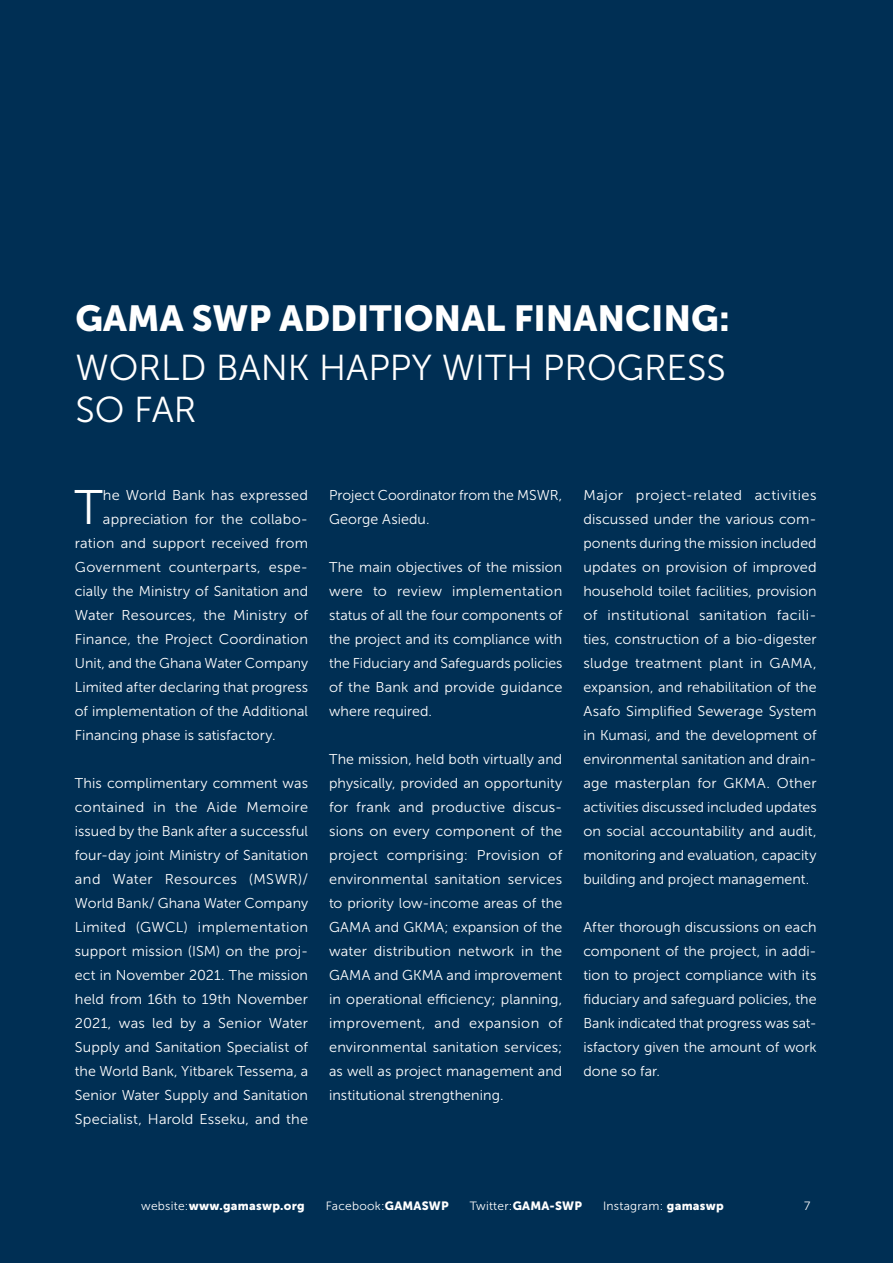
<style>
.page{position:relative;width:893px;height:1263px;background:#002f54}
.page>*{position:absolute;margin:0;border:0;box-sizing:border-box;transform-origin:0 0}
.t1{font:48.45px "Museo Sans 300";color:#fff}
.t2{font:36px/42px "Museo Sans 300";color:#fff}
.t3{font:36px "Museo Sans 900";color:#fff}
.t4{font:14.25px/24px "Museo Sans 300";letter-spacing:.005em;color:#fff;text-align:justify}
.t5{font:12px "Museo Sans 300";letter-spacing:.02em;color:#fff}
.t6{font:12px "Museo Sans 900";letter-spacing:.02em;color:#fff}
.s1{font-family:"Museo Sans 300"}
.s2{font-family:"Museo Sans 900"}
</style>
<div class="page">
<h2 class="t3" style="left:76px;top:298px;width:656px">GAMA SWP ADDITIONAL FINANCING:</h2>
<h2 class="t2" style="left:76px;top:346px;width:652px">WORLD BANK HAPPY WITH PROGRESS<br>SO FAR</h2>
<h1 class="t1" style="left:74px;top:481px;width:30px">T</h1>
<p class="t4" style="left:103px;top:483px;width:207px">he World Bank has expressed</p>
<p class="t4" style="left:103px;top:507px;width:207px">appreciation for the collabo-</p>
<p class="t4" style="left:75px;top:531px;width:235px">ration and support received from</p>
<p class="t4" style="left:75px;top:555px;width:235px">Government counterparts, espe-</p>
<p class="t4" style="left:75px;top:579px;width:235px">cially the Ministry of Sanitation and</p>
<p class="t4" style="left:75px;top:603px;width:235px">Water Resources, the Ministry of</p>
<p class="t4" style="left:75px;top:627px;width:235px">Finance, the Project Coordination</p>
<p class="t4" style="left:75px;top:651px;width:235px">Unit, and the Ghana Water Company</p>
<p class="t4" style="left:75px;top:675px;width:235px">Limited after declaring that progress</p>
<p class="t4" style="left:75px;top:699px;width:235px">of implementation of the Additional</p>
<p class="t4" style="left:75px;top:723px;width:202px">Financing phase is satisfactory.</p>
<p class="t4" style="left:75px;top:771px;width:235px">This complimentary comment was contained in the Aide Memoire issued by the Bank after a successful four-day joint Ministry of Sanitation and Water Resources (MSWR)/ World Bank/ Ghana Water Company Limited (GWCL) implementation support mission (ISM) on the proj&shy;ect in November 2021. The mission held from 16th to 19th November 2021, was led by a Senior Water Supply and Sanitation Specialist of the World Bank, Yitbarek Tessema, a Senior Water Supply and Sanitation Specialist, Harold Esseku, and the</p>
<p class="t4" style="left:329px;top:483px;width:235px">Project Coordinator from the MSWR,<br>George Asiedu.</p>
<p class="t4" style="left:329px;top:555px;width:235px">The main objectives of the mission were to review implementation status of all the four components of the project and its compliance with the Fiduciary and Safeguards policies of the Bank and provide guidance where required.</p>
<p class="t4" style="left:329px;top:747px;width:235px">The mission, held both virtually and physically, provided an opportunity for frank and productive discus&shy;sions on every component of the project comprising: Provision of environmental sanitation services to priority low-income areas of the GAMA and GKMA; expansion of the water distribution network in the GAMA and GKMA and improvement in operational efficiency; planning, improvement, and expansion of environmental sanitation services; as well as project management and institutional strengthening.</p>
<p class="t4" style="left:583px;top:483px;width:235px">Major project-related activities discussed under the various com&shy;ponents during the mission included updates on provision of improved household toilet facilities, provision of institutional sanitation facili&shy;ties, construction of a bio-digester sludge treatment plant in GAMA, expansion, and rehabilitation of the Asafo Simplified Sewerage System in Kumasi, and the development of environmental sanitation and drain&shy;age masterplan for GKMA. Other activities discussed included updates on social accountability and audit, monitoring and evaluation, capacity building and project management.</p>
<p class="t4" style="left:583px;top:915px;width:235px">After thorough discussions on each component of the project, in addi&shy;tion to project compliance with its fiduciary and safeguard policies, the Bank indicated that progress was sat&shy;isfactory given the amount of work done so far.</p>
<p class="t6" style="left:141px;top:1199px;width:165px"><span class="s1">website:</span>www.gamaswp.org</p>
<p class="t5" style="left:326px;top:1199px;width:125px">Facebook:<span class="s2">GAMASWP</span></p>
<p class="t5" style="left:470px;top:1199px;width:114px">Twitter:<span class="s2">GAMA-SWP</span></p>
<p class="t5" style="left:603px;top:1199px;width:122px">Instagram: <span class="s2">gamaswp</span></p>
<p class="t5" style="left:804px;top:1199px;width:8px">7</p>
</div>
